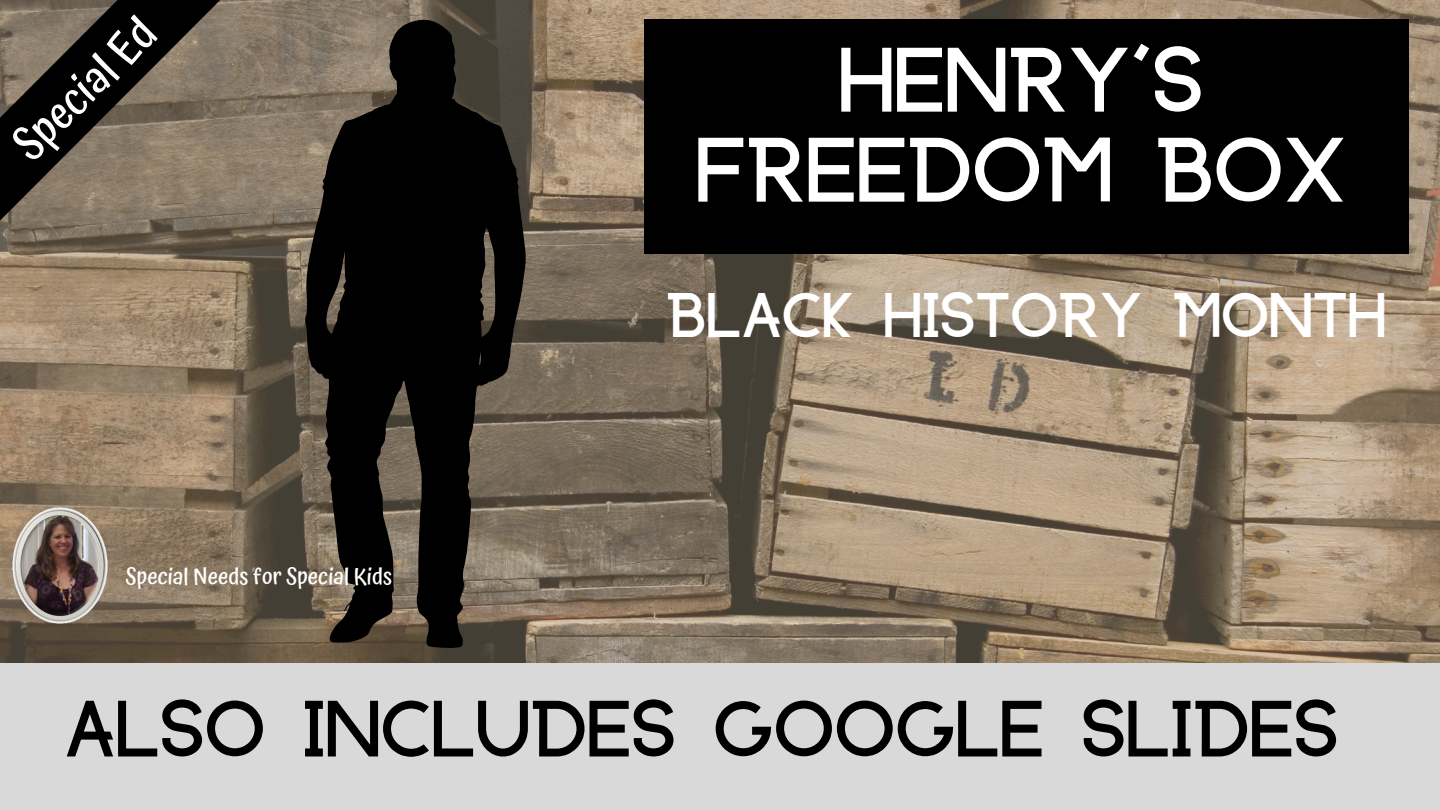
<style>
.page{position:relative;width:1440px;height:810px;background:#fff}
.page>*{position:absolute;margin:0;border:0;box-sizing:border-box;transform-origin:0 0}
.t1{font:900 71.62px/90px "Anchorage";color:#fff;text-align:center}
.t2{font:900 62.5px "Anchorage";color:#000}
.t3{font:900 49.38px "Anchorage";color:#fff}
.t4{font:500 44.5px "Atma";color:#fff}
.t5{font:500 22.5px "Atma";color:#fff}
</style>
<div class="page">
<img style="left:0;top:0;width:1440px;height:663px">
<div style="left:0;top:663px;width:1440px;height:147px;background:#d9d9d9"></div>
<img style="left:11px;top:507px;width:98px;height:118px">
<div style="left:644px;top:19px;width:765px;height:235px;background:#000"></div>
<svg style="left:0;top:0;width:245px;height:242px;background:#5d5447"></svg>
<svg style="left:305px;top:19px;width:222px;height:630px;background:#2f2a24"></svg>
<h3 class="t4" style="left:2px;top:133px;width:182px;rotate:-45deg">Special Ed</h3>
<p class="t5" style="left:125px;top:563px;width:268px">Special Needs for Special Kids</p>
<h1 class="t1" style="left:695px;top:46px;width:652px">HENRY'S<br>FREEDOM BOX</h1>
<h3 class="t3" style="left:666px;top:294px;width:721px">BLACK HISTORY MONTH</h3>
<h2 class="t2" style="left:64px;top:702px;width:1276px">ALSO INCLUDES GOOGLE SLIDES</h2>
</div>
